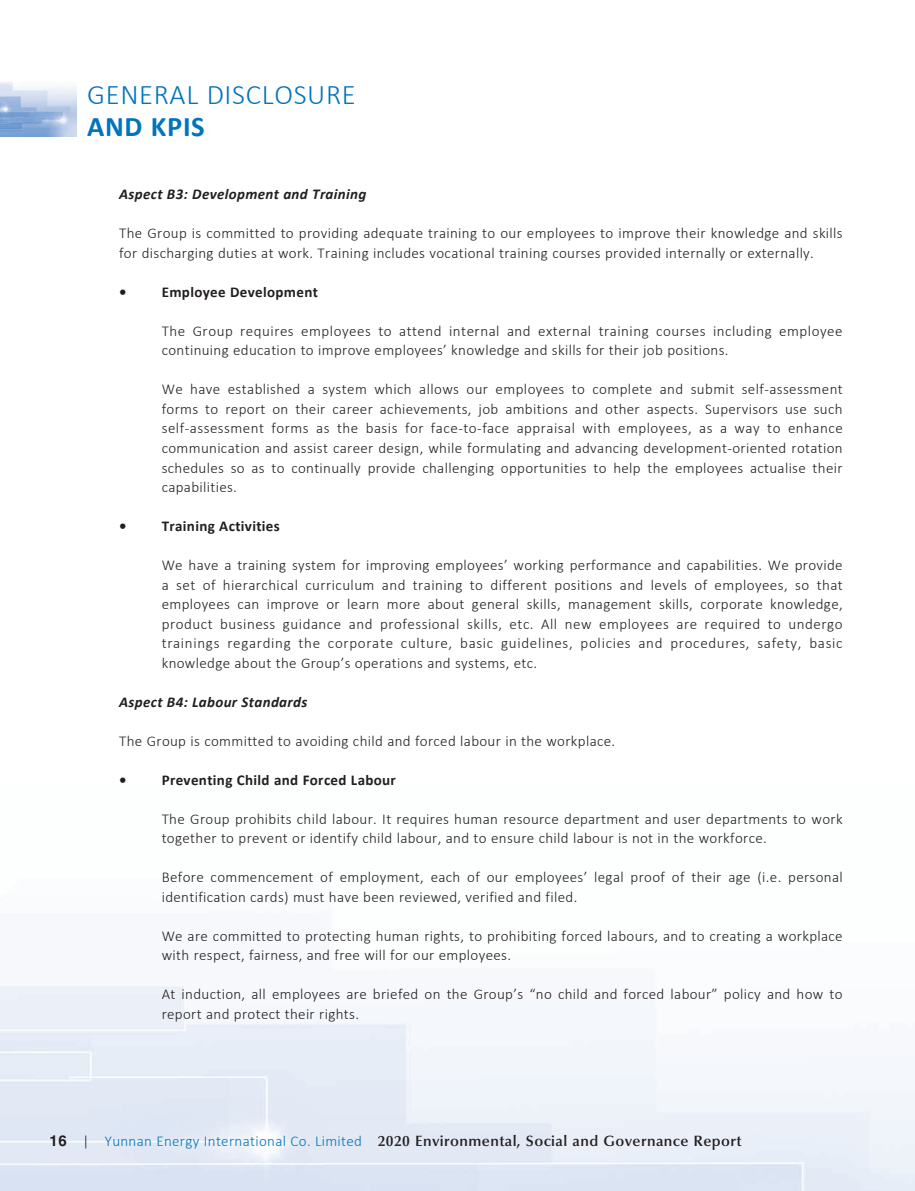
<style>
.page{position:relative;width:915px;height:1191px;background:#fff}
.page>*{position:absolute;margin:0;border:0;box-sizing:border-box;transform-origin:0 0}
.t1{font:300 28.5px "Calibri";letter-spacing:.025em;color:#0074bc}
.t2{font:700 28.5px "Calibri";letter-spacing:.02em;color:#0074bc}
._00_txt{font:300 15px/19.5px "Calibri";letter-spacing:.02em;color:#231f20}
.t3{font:600 15px "Optima LT Std";letter-spacing:.025em;color:#231f20}
._00_txt-2{font:700 15px "Calibri";letter-spacing:.02em;color:#231f20}
._00_txt-3{font:italic 700 15px "Calibri";letter-spacing:.025em;color:#231f20}
._03_H3{font:italic 700 15px "Calibri";letter-spacing:.02em;color:#231f20}
.s1{font-family:"Helvetica LT Std";font-weight:700}
.s2{font-family:"Calibri";font-weight:300}
.s3{font-family:"Calibri";font-weight:300;color:#0074bc}
</style>
<div class="page">
<img style="left:0;top:81px;width:77px;height:55px">
<h1 class="t1" style="left:87px;top:77px;width:270px">GENERAL DISCLOSURE</h1>
<h1 class="t2" style="left:87px;top:106px;width:119px">AND KPIS</h1>
<p class="_00_txt-3" style="left:119px;top:184px;width:249px">Aspect B3: Development and Training</p>
<p class="_00_txt" style="left:119px;top:223px;width:724px">The Group is committed to providing adequate training to our employees to improve their knowledge and skills for discharging duties at work. Training includes vocational training courses provided internally or externally.</p>
<p class="_00_txt-2" style="left:119px;top:281px;width:200px">• Employee Development</p>
<p class="_00_txt" style="left:162px;top:321px;width:682px">The Group requires employees to attend internal and external training courses including employee continuing education to improve employees’ knowledge and skills for their job positions.</p>
<p class="_00_txt" style="left:162px;top:379px;width:682px;text-align:justify">We have established a system which allows our employees to complete and submit self-assessment forms to report on their career achievements, job ambitions and other aspects. Supervisors use such self-assessment forms as the basis for face-to-face appraisal with employees, as a way to enhance communication and assist career design, while formulating and advancing development-oriented rotation schedules so as to continually provide challenging opportunities to help the employees actualise their capabilities.</p>
<p class="_00_txt-2" style="left:119px;top:515px;width:162px">• Training Activities</p>
<p class="_00_txt" style="left:162px;top:555px;width:682px;text-align:justify">We have a training system for improving employees’ working performance and capabilities. We provide a set of hierarchical curriculum and training to different positions and levels of employees, so that employees can improve or learn more about general skills, management skills, corporate knowledge, product business guidance and professional skills, etc. All new employees are required to undergo trainings regarding the corporate culture, basic guidelines, policies and procedures, safety, basic knowledge about the Group’s operations and systems, etc.</p>
<p class="_03_H3" style="left:119px;top:691px;width:190px">Aspect B4: Labour Standards</p>
<p class="_00_txt" style="left:119px;top:730px;width:497px">The Group is committed to avoiding child and forced labour in the workplace.</p>
<p class="_00_txt-2" style="left:119px;top:769px;width:278px">• Preventing Child and Forced Labour</p>
<p class="_00_txt" style="left:162px;top:808px;width:682px">The Group prohibits child labour. It requires human resource department and user departments to work together to prevent or identify child labour, and to ensure child labour is not in the workforce.</p>
<p class="_00_txt" style="left:162px;top:867px;width:682px">Before commencement of employment, each of our employees’ legal proof of their age (i.e. personal identification cards) must have been reviewed, verified and filed.</p>
<p class="_00_txt" style="left:162px;top:925px;width:682px">We are committed to protecting human rights, to prohibiting forced labours, and to creating a workplace with respect, fairness, and free will for our employees.</p>
<p class="_00_txt" style="left:162px;top:984px;width:682px">At induction, all employees are briefed on the Group’s “no child and forced labour” policy and how to report and protect their rights.</p>
<p class="t3" style="left:50px;top:1132px;width:693px"><span class="s1">16</span> <span class="s2">|</span> <span class="s3">Yunnan Energy International Co. Limited</span> 2020 Environmental, Social and Governance Report</p>
</div>
